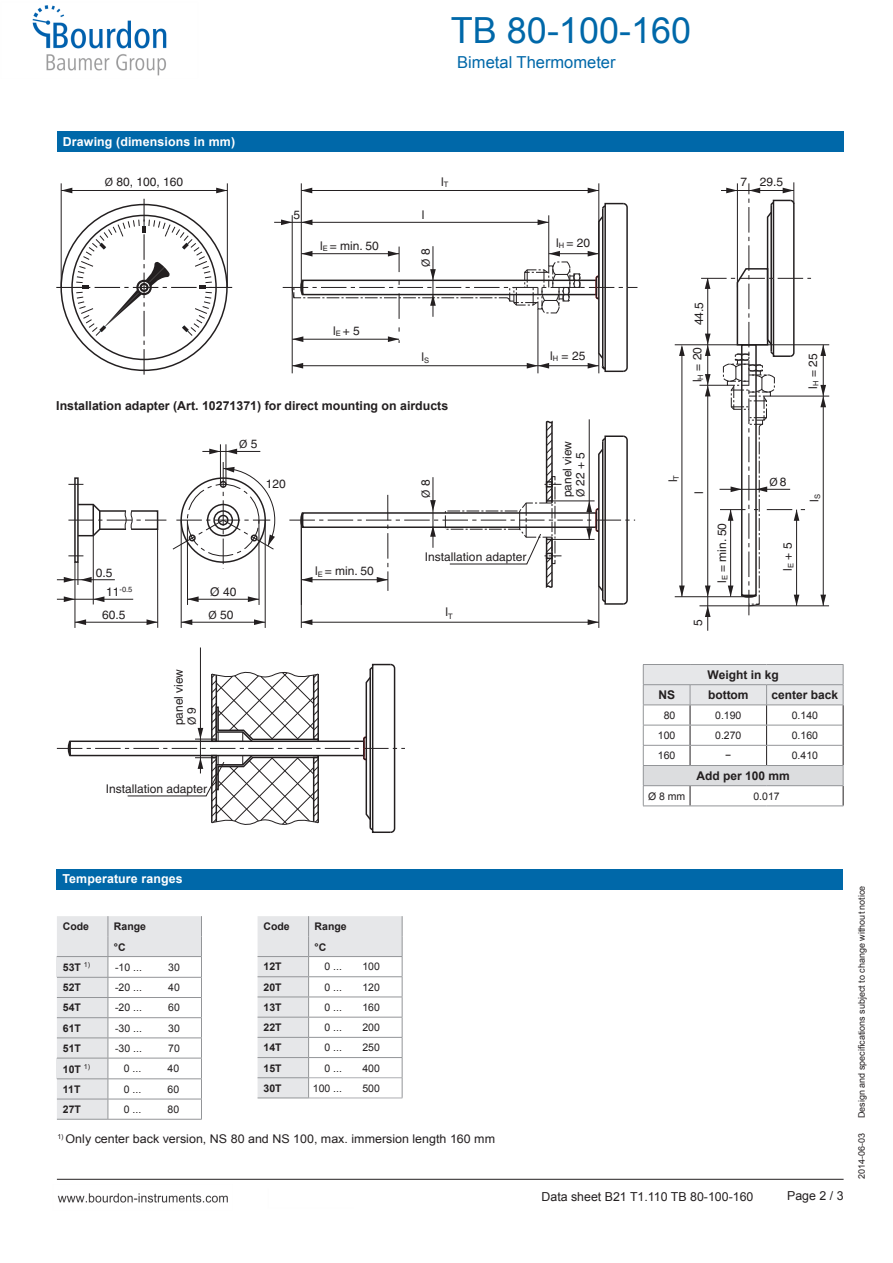
<style>
.page{position:relative;width:893px;height:1263px;background:#fff}
.page>*{position:absolute;margin:0;border:0;box-sizing:border-box;transform-origin:0 0}
.t1{font:36px "Arial";color:#0068a9}
.t2{font:16.5px "Arial";color:#0068a9}
.t3{font:700 12.3px "Arial";color:#231f20}
.t4{font:700 12.3px "Arial";letter-spacing:.01em;color:#fff}
.t5{font:12.3px "Arial";color:#231f20}
.t6{font:12px "Helvetica";color:#231f20}
.t7{font:12px "Arial";color:#231f20;scale:1.04 1}
.t8{font:700 12px "Arial";color:#231f20}
.t9{font:12px "European Pi Two";color:#231f20}
.t10{font:10.5px "Arial";color:#231f20}
.t11{font:700 10.5px/20.7px "Arial";color:#231f20}
.t12{font:9px "Arial";color:#231f20}
.t13{font:7.5px "Helvetica";color:#231f20}
.s1{font-family:"European Pi Two"}
.s2{font-family:"Helvetica"}
.s3{font-size:12px}
</style>
<div class="page">
<img style="left:32px;top:5px;width:812px;height:1198px">
<p class="t1" style="left:451px;top:7px;width:242px">TB 80-100-160</p>
<p class="t2" style="left:457px;top:51px;width:160px">Bimetal Thermometer</p>
<p class="t4" style="left:63px;top:134px;width:174px">Drawing (dimensions in mm)</p>
<p class="t6" style="left:105px;top:175px;width:80px"><span class="s1">Ø</span> 80, 100, 160</p>
<p class="t6" style="left:293px;top:208px;width:8px">5</p>
<p class="t6" style="left:422px;top:208px;width:4px">l</p>
<p class="t6" style="left:441px;top:175px;width:9px">l<sub>T</sub></p>
<p class="t6" style="left:320px;top:238px;width:60px">l<sub>E</sub> = min. 50</p>
<p class="t6" style="left:556px;top:235px;width:35px">l<sub>H</sub> = 20</p>
<p class="t9" style="left:418px;top:267px;width:20px;rotate:-90deg">Ø <span class="s2">8</span></p>
<p class="t6" style="left:333px;top:323px;width:28px">l<sub>E</sub> + 5</p>
<p class="t6" style="left:422px;top:350px;width:9px">l<sub>S</sub></p>
<p class="t6" style="left:550px;top:349px;width:37px">l<sub>H</sub> = 25</p>
<p class="t3" style="left:56px;top:397px;width:393px">Installation adapter (Art. 10271371) for direct mounting on airducts</p>
<p class="t9" style="left:239px;top:437px;width:20px">Ø <span class="s2">5</span></p>
<p class="t6" style="left:266px;top:477px;width:22px">120</p>
<p class="t6" style="left:96px;top:565px;width:18px">0.5</p>
<p class="t13" style="left:106px;top:585px;width:28px"><span class="s3">11</span>-0.5</p>
<p class="t6" style="left:210px;top:585px;width:28px">Ø 40</p>
<p class="t6" style="left:102px;top:608px;width:25px">60.5</p>
<p class="t6" style="left:209px;top:608px;width:26px"><span class="s1">Ø</span> 50</p>
<p class="t6" style="left:315px;top:564px;width:60px">l<sub>E</sub> = min. 50</p>
<p class="t9" style="left:418px;top:498px;width:20px;rotate:-90deg">Ø <span class="s2">8</span></p>
<p class="t6" style="left:425px;top:550px;width:103px">Installation adapter</p>
<p class="t6" style="left:445px;top:605px;width:9px">l<sub>T</sub></p>
<p class="t6" style="left:560px;top:497px;width:58px;rotate:-90deg">panel view</p>
<p class="t6" style="left:573px;top:497px;width:47px;rotate:-90deg"><span class="s1">Ø</span> 22 + 5</p>
<p class="t6" style="left:741px;top:175px;width:44px">7 29.5</p>
<p class="t6" style="left:692px;top:325px;width:25px;rotate:-90deg">44.5</p>
<p class="t6" style="left:690px;top:382px;width:37px;rotate:-90deg">l<sub>H</sub> = 20</p>
<p class="t6" style="left:666px;top:482px;width:9px;rotate:-90deg">l<sub>T</sub></p>
<p class="t6" style="left:692px;top:494px;width:4px;rotate:-90deg">l</p>
<p class="t6" style="left:715px;top:583px;width:61px;rotate:-90deg">l<sub>E</sub> = min. 50</p>
<p class="t6" style="left:691px;top:626px;width:8px;rotate:-90deg">5</p>
<p class="t6" style="left:806px;top:389px;width:37px;rotate:-90deg">l<sub>H</sub> = 25</p>
<p class="t9" style="left:769px;top:475px;width:19px">Ø<span class="s2">8</span></p>
<p class="t6" style="left:807px;top:501px;width:9px;rotate:-90deg">l<sub>S</sub></p>
<p class="t6" style="left:781px;top:571px;width:30px;rotate:-90deg">l<sub>E</sub> + 5</p>
<p class="t6" style="left:172px;top:725px;width:58px;rotate:-90deg">panel view</p>
<p class="t9" style="left:184px;top:725px;width:20px;rotate:-90deg">Ø <span class="s2">9</span></p>
<p class="t6" style="left:106px;top:782px;width:103px">Installation adapter</p>
<p class="t8" style="left:708px;top:667px;width:73px">Weight in kg</p>
<p class="t8" style="left:658px;top:687px;width:18px">NS</p>
<p class="t8" style="left:708px;top:687px;width:42px">bottom</p>
<p class="t8" style="left:771px;top:687px;width:68px">center back</p>
<p class="t10" style="left:664px;top:708px;width:13px">80</p>
<p class="t10" style="left:715px;top:708px;width:28px">0.190</p>
<p class="t10" style="left:792px;top:708px;width:28px">0.140</p>
<p class="t10" style="left:658px;top:728px;width:19px">100</p>
<p class="t10" style="left:715px;top:728px;width:28px">0.270</p>
<p class="t10" style="left:792px;top:728px;width:28px">0.160</p>
<p class="t10" style="left:658px;top:749px;width:19px">160</p>
<p class="t10" style="left:725px;top:749px;width:8px">−</p>
<p class="t10" style="left:792px;top:749px;width:28px">0.410</p>
<p class="t8" style="left:696px;top:768px;width:95px">Add per 100 mm</p>
<p class="t10" style="left:648px;top:789px;width:39px">Ø 8 mm</p>
<p class="t10" style="left:753px;top:789px;width:28px">0.017</p>
<p class="t4" style="left:62px;top:871px;width:122px">Temperature ranges</p>
<p class="t11" style="left:63px;top:916px;width:28px">Code</p>
<p class="t11" style="left:114px;top:916px;width:34px">Range °C</p>
<p class="t11" style="left:63px;top:958px;width:29px">53T <sup>1)</sup></p>
<p class="t10" style="left:115px;top:960px;width:28px">-10 ...</p>
<p class="t10" style="left:168px;top:960px;width:13px">30</p>
<p class="t11" style="left:63px;top:977px;width:20px">52T</p>
<p class="t10" style="left:115px;top:981px;width:28px">-20 ...</p>
<p class="t10" style="left:168px;top:981px;width:13px">40</p>
<p class="t11" style="left:63px;top:998px;width:20px">54T</p>
<p class="t10" style="left:115px;top:1001px;width:28px">-20 ...</p>
<p class="t10" style="left:168px;top:1001px;width:13px">60</p>
<p class="t11" style="left:63px;top:1018px;width:20px">61T</p>
<p class="t10" style="left:115px;top:1021px;width:28px">-30 ...</p>
<p class="t10" style="left:168px;top:1021px;width:13px">30</p>
<p class="t11" style="left:63px;top:1038px;width:20px">51T</p>
<p class="t10" style="left:115px;top:1041px;width:28px">-30 ...</p>
<p class="t10" style="left:168px;top:1041px;width:13px">70</p>
<p class="t11" style="left:63px;top:1059px;width:29px">10T <sup>1)</sup></p>
<p class="t10" style="left:124px;top:1062px;width:19px">0 ...</p>
<p class="t10" style="left:168px;top:1062px;width:13px">40</p>
<p class="t11" style="left:63px;top:1079px;width:19px">11T</p>
<p class="t10" style="left:124px;top:1082px;width:19px">0 ...</p>
<p class="t10" style="left:168px;top:1082px;width:13px">60</p>
<p class="t11" style="left:63px;top:1099px;width:20px">27T</p>
<p class="t10" style="left:124px;top:1102px;width:19px">0 ...</p>
<p class="t10" style="left:168px;top:1102px;width:13px">80</p>
<p class="t11" style="left:264px;top:916px;width:28px">Code</p>
<p class="t11" style="left:315px;top:916px;width:34px">Range °C</p>
<p class="t11" style="left:264px;top:957px;width:20px">12T</p>
<p class="t10" style="left:324px;top:960px;width:19px">0 ...</p>
<p class="t10" style="left:362px;top:960px;width:19px">100</p>
<p class="t11" style="left:264px;top:977px;width:20px">20T</p>
<p class="t10" style="left:324px;top:980px;width:19px">0 ...</p>
<p class="t10" style="left:362px;top:980px;width:19px">120</p>
<p class="t11" style="left:264px;top:997px;width:20px">13T</p>
<p class="t10" style="left:324px;top:1000px;width:19px">0 ...</p>
<p class="t10" style="left:362px;top:1000px;width:19px">160</p>
<p class="t11" style="left:264px;top:1017px;width:20px">22T</p>
<p class="t10" style="left:324px;top:1020px;width:19px">0 ...</p>
<p class="t10" style="left:362px;top:1020px;width:19px">200</p>
<p class="t11" style="left:264px;top:1037px;width:20px">14T</p>
<p class="t10" style="left:324px;top:1041px;width:19px">0 ...</p>
<p class="t10" style="left:362px;top:1041px;width:19px">250</p>
<p class="t11" style="left:264px;top:1058px;width:20px">15T</p>
<p class="t10" style="left:324px;top:1061px;width:19px">0 ...</p>
<p class="t10" style="left:362px;top:1061px;width:19px">400</p>
<p class="t11" style="left:264px;top:1078px;width:20px">30T</p>
<p class="t10" style="left:313px;top:1081px;width:31px">100 ...</p>
<p class="t10" style="left:362px;top:1081px;width:19px">500</p>
<p class="t7" style="left:57px;top:1131px;width:422px"><sup>1)</sup> Only center back version, NS 80 and NS 100, max. immersion length 160 mm</p>
<p class="t5" style="left:541px;top:1188px;width:213px">Data sheet B21 T1.110 TB 80-100-160</p>
<p class="t5" style="left:787px;top:1187px;width:58px">Page 2 / 3</p>
<p class="t12" style="left:856px;top:1118px;width:234px;rotate:-90deg">Design and specifications subject to change without notice</p>
<p class="t12" style="left:856px;top:1179px;width:48px;rotate:-90deg">2014-06-03</p>
</div>
